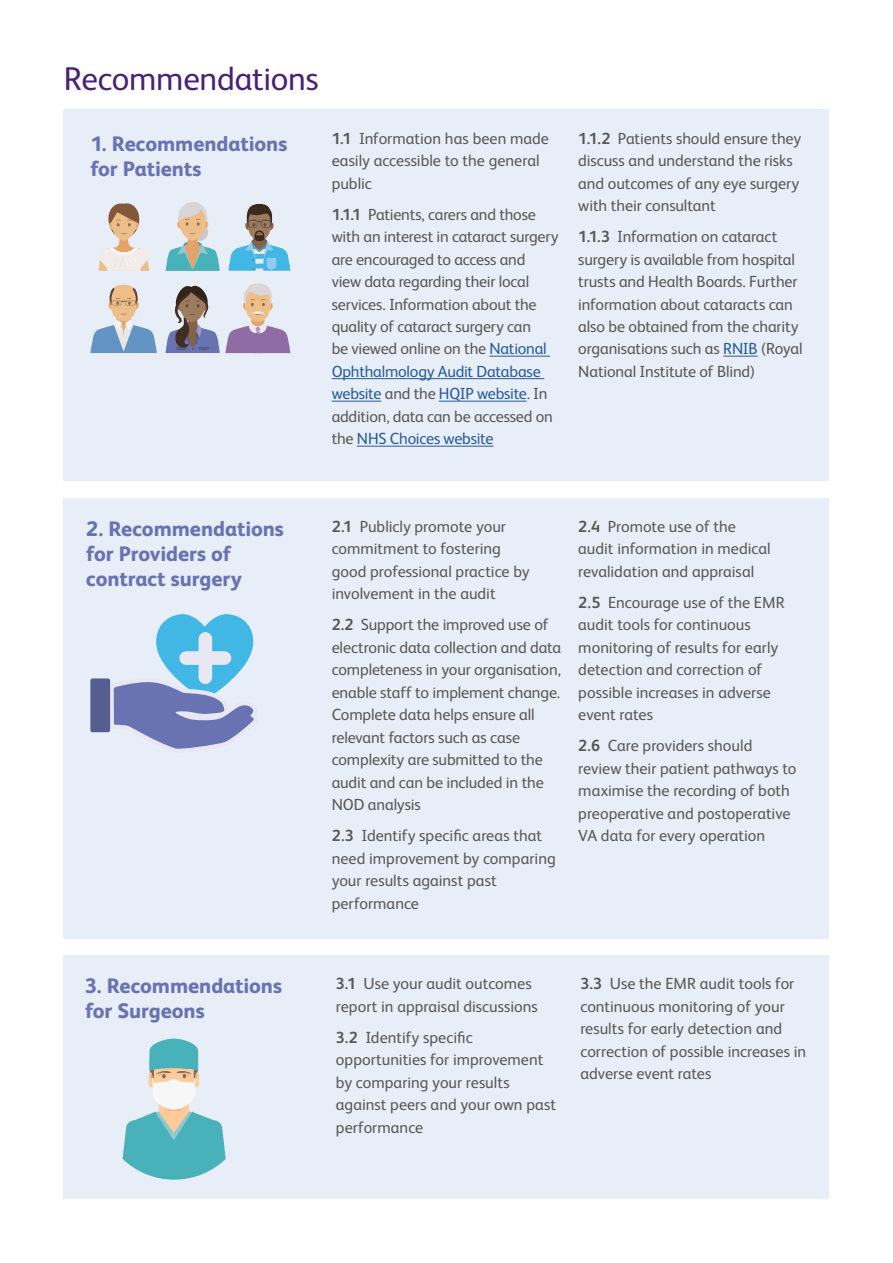
<style>
.page{position:relative;width:893px;height:1263px;background:#fff}
.page>*{position:absolute;margin:0;border:0;box-sizing:border-box;transform-origin:0 0}
.t1{font:33px "FS Albert";letter-spacing:-.01em;color:#4a2075}
.t2{font:800 21px/25.2px "FS Albert";letter-spacing:-.005em;color:#6973b2}
.t3{font:16.2px/22.5px "FS Albert";letter-spacing:-.005em;color:#575756}
.s1{font-weight:700}
.s2{color:#275b9b}
</style>
<div class="page">
<div style="left:64px;top:109px;width:765px;height:371px;background:#e8eef7"></div>
<div style="left:64px;top:498px;width:765px;height:441px;background:#e8eef7"></div>
<hr style="left:489px;top:356px;width:61px;height:1px;background:#275b9b">
<hr style="left:332px;top:378px;width:212px;height:1px;background:#275b9b">
<hr style="left:332px;top:401px;width:49px;height:1px;background:#275b9b">
<hr style="left:439px;top:401px;width:88px;height:1px;background:#275b9b">
<hr style="left:357px;top:446px;width:136px;height:1px;background:#275b9b">
<hr style="left:723px;top:356px;width:35px;height:1px;background:#275b9b">
<div style="left:64px;top:955px;width:765px;height:244px;background:#e8eef7"></div>
<svg style="left:105px;top:614px;width:149px;height:135px"></svg>
<div style="left:90px;top:678px;width:20px;height:54px;background:#565e90;border-radius:2px"></div>
<div style="left:178px;top:202px;width:29px;height:32px;background:#d8d6d6;border-radius:50%"></div>
<svg style="left:166px;top:204px;width:54px;height:67px"></svg>
<svg style="left:98px;top:203px;width:52px;height:68px"></svg>
<svg style="left:228px;top:204px;width:62px;height:67px"></svg>
<svg style="left:90px;top:285px;width:67px;height:68px"></svg>
<svg style="left:166px;top:283px;width:124px;height:70px"></svg>
<svg style="left:123px;top:1038px;width:103px;height:142px"></svg>
<h1 class="t1" style="left:64px;top:59px;width:256px">Recommendations</h1>
<p class="t2" style="left:90px;top:131px;width:198px">1. Recommendations for Patients</p>
<p class="t3" style="left:332px;top:127px;width:219px"><span class="s1">1.1</span> Information has been made easily accessible to the general public</p>
<p class="t3" style="left:332px;top:203px;width:228px"><span class="s1">1.1.1</span> Patients, carers and those with an interest in cataract surgery are encouraged to access and view data regarding their local services. Information about the quality of cataract surgery can<br>be viewed online on the <span class="s2">National<br>Ophthalmology Audit Database website</span> and the <span class="s2">HQIP website</span>. In addition, data can be accessed on the <span class="s2">NHS Choices website</span></p>
<p class="t3" style="left:578px;top:127px;width:224px"><span class="s1">1.1.2</span> Patients should ensure they discuss and understand the risks and outcomes of any eye surgery with their consultant</p>
<p class="t3" style="left:578px;top:225px;width:226px"><span class="s1">1.1.3</span> Information on cataract surgery is available from hospital trusts and Health Boards. Further information about cataracts can also be obtained from the charity organisations such as <span class="s2">RNIB</span> (Royal<br>National Institute of Blind)</p>
<p class="t2" style="left:86px;top:515px;width:199px">2. Recommendations for Providers of contract surgery</p>
<p class="t2" style="left:85px;top:973px;width:199px">3. Recommendations for Surgeons</p>
<p class="t3" style="left:332px;top:515px;width:199px"><span class="s1">2.1</span> Publicly promote your commitment to fostering good professional practice by involvement in the audit</p>
<p class="t3" style="left:332px;top:613px;width:231px"><span class="s1">2.2</span> Support the improved use of electronic data collection and data completeness in your organisation, enable staff to implement change.<br>Complete data helps ensure all relevant factors such as case complexity are submitted to the audit and can be included in the<br>NOD analysis</p>
<p class="t3" style="left:332px;top:824px;width:226px"><span class="s1">2.3</span> Identify specific areas that need improvement by comparing your results against past performance</p>
<p class="t3" style="left:578px;top:515px;width:194px"><span class="s1">2.4</span> Promote use of the audit information in medical revalidation and appraisal</p>
<p class="t3" style="left:578px;top:591px;width:208px"><span class="s1">2.5</span> Encourage use of the EMR audit tools for continuous monitoring of results for early detection and correction of possible increases in adverse event rates</p>
<p class="t3" style="left:578px;top:734px;width:220px"><span class="s1">2.6</span> Care providers should review their patient pathways to maximise the recording of both preoperative and postoperative<br>VA data for every operation</p>
<p class="t3" style="left:336px;top:972px;width:203px"><span class="s1">3.1</span> Use your audit outcomes report in appraisal discussions</p>
<p class="t3" style="left:336px;top:1026px;width:222px"><span class="s1">3.2</span> Identify specific opportunities for improvement by comparing your results against peers and your own past performance</p>
<p class="t3" style="left:580px;top:972px;width:227px"><span class="s1">3.3</span> Use the EMR audit tools for continuous monitoring of your results for early detection and correction of possible increases in adverse event rates</p>
</div>
